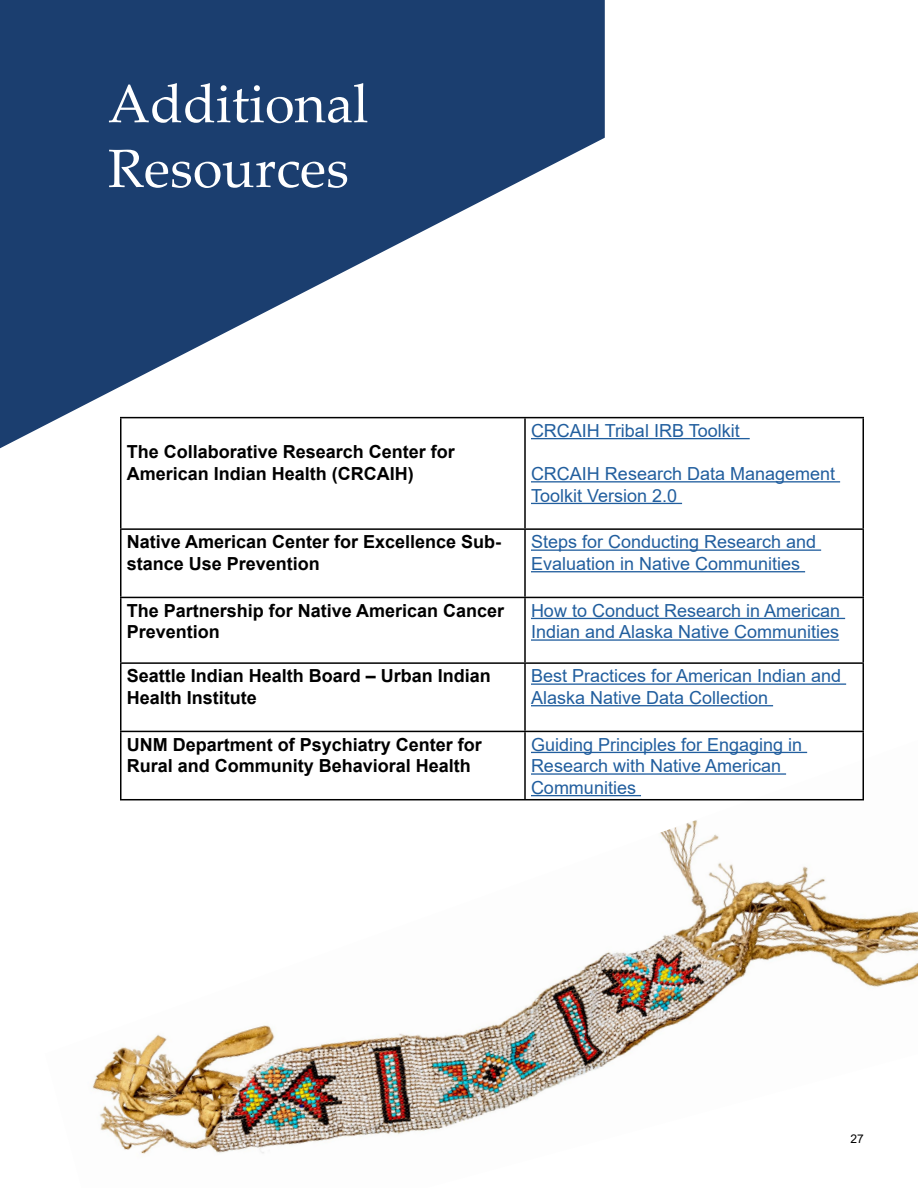
<style>
.page{position:relative;width:918px;height:1188px;background:#fff}
.page>*{position:absolute;margin:0;border:0;box-sizing:border-box;transform-origin:0 0}
.t1{font:54px/64.8px "Palatino Linotype";color:#fff}
.t2{font:18px/21.6px "Arial";color:#215e9e}
.t3{font:700 18px/21.6px "Arial";color:#000}
.t4{font:12px "Arial";color:#000}
</style>
<div class="page">
<img style="left:92px;top:751px;width:826px;height:403px">
<svg style="left:0;top:0;width:605px;height:448px;fill:#1b3e6f"></svg>
<hr style="left:120px;top:417px;width:405px;height:1px;background:#000">
<hr style="left:120px;top:418px;width:2px;height:110px;background:#000">
<hr style="left:525px;top:417px;width:339px;height:1px;background:#000">
<hr style="left:524px;top:418px;width:2px;height:110px;background:#000">
<hr style="left:862px;top:418px;width:2px;height:110px;background:#000">
<hr style="left:120px;top:528px;width:405px;height:2px;background:#000">
<hr style="left:120px;top:530px;width:2px;height:67px;background:#000">
<hr style="left:525px;top:528px;width:339px;height:2px;background:#000">
<hr style="left:524px;top:530px;width:2px;height:67px;background:#000">
<hr style="left:862px;top:530px;width:2px;height:67px;background:#000">
<hr style="left:120px;top:597px;width:405px;height:1px;background:#000">
<hr style="left:120px;top:598px;width:2px;height:64px;background:#000">
<hr style="left:525px;top:597px;width:339px;height:1px;background:#000">
<hr style="left:524px;top:598px;width:2px;height:64px;background:#000">
<hr style="left:862px;top:598px;width:2px;height:64px;background:#000">
<hr style="left:120px;top:662px;width:405px;height:2px;background:#000">
<hr style="left:120px;top:664px;width:2px;height:67px;background:#000">
<hr style="left:525px;top:662px;width:339px;height:2px;background:#000">
<hr style="left:524px;top:664px;width:2px;height:67px;background:#000">
<hr style="left:862px;top:664px;width:2px;height:67px;background:#000">
<hr style="left:120px;top:731px;width:405px;height:1px;background:#000">
<hr style="left:120px;top:732px;width:2px;height:67px;background:#000">
<hr style="left:525px;top:731px;width:339px;height:1px;background:#000">
<hr style="left:524px;top:732px;width:2px;height:67px;background:#000">
<hr style="left:862px;top:732px;width:2px;height:67px;background:#000">
<hr style="left:120px;top:799px;width:405px;height:1px;background:#000">
<hr style="left:525px;top:799px;width:339px;height:1px;background:#000">
<hr style="left:531px;top:438px;width:219px;height:1px;background:#215e9e">
<hr style="left:531px;top:481px;width:309px;height:2px;background:#215e9e">
<hr style="left:531px;top:503px;width:151px;height:1px;background:#215e9e">
<hr style="left:531px;top:549px;width:290px;height:2px;background:#215e9e">
<hr style="left:531px;top:571px;width:274px;height:1px;background:#215e9e">
<hr style="left:531px;top:618px;width:314px;height:1px;background:#215e9e">
<hr style="left:531px;top:639px;width:308px;height:2px;background:#215e9e">
<hr style="left:531px;top:683px;width:315px;height:2px;background:#215e9e">
<hr style="left:531px;top:705px;width:242px;height:1px;background:#215e9e">
<hr style="left:531px;top:752px;width:276px;height:1px;background:#215e9e">
<hr style="left:531px;top:773px;width:255px;height:2px;background:#215e9e">
<hr style="left:531px;top:795px;width:110px;height:1px;background:#215e9e">
<h1 class="t1" style="left:108px;top:69px;width:262px">Additional<br>Resources</h1>
<p class="t3" style="left:127px;top:441px;width:330px">The Collaborative Research Center for<br>American Indian Health (CRCAIH)</p>
<p class="t2" style="left:531px;top:419px;width:210px">CRCAIH Tribal IRB Toolkit</p>
<p class="t2" style="left:531px;top:463px;width:306px">CRCAIH Research Data Management<br>Toolkit Version 2.0</p>
<p class="t3" style="left:127px;top:531px;width:376px">Native American Center for Excellence Sub&shy;stance Use Prevention</p>
<p class="t2" style="left:531px;top:531px;width:287px">Steps for Conducting Research and<br>Evaluation in Native Communities</p>
<p class="t3" style="left:127px;top:600px;width:379px">The Partnership for Native American Cancer<br>Prevention</p>
<p class="t2" style="left:531px;top:599px;width:311px">How to Conduct Research in American<br>Indian and Alaska Native Communities</p>
<p class="t3" style="left:127px;top:665px;width:366px">Seattle Indian Health Board – Urban Indian<br>Health Institute</p>
<p class="t2" style="left:531px;top:665px;width:312px">Best Practices for American Indian and<br>Alaska Native Data Collection</p>
<p class="t3" style="left:127px;top:734px;width:357px">UNM Department of Psychiatry Center for<br>Rural and Community Behavioral Health</p>
<p class="t2" style="left:531px;top:733px;width:273px">Guiding Principles for Engaging in<br>Research with Native American<br>Communities</p>
<p class="t4" style="left:851px;top:1130px;width:15px">27</p>
</div>
